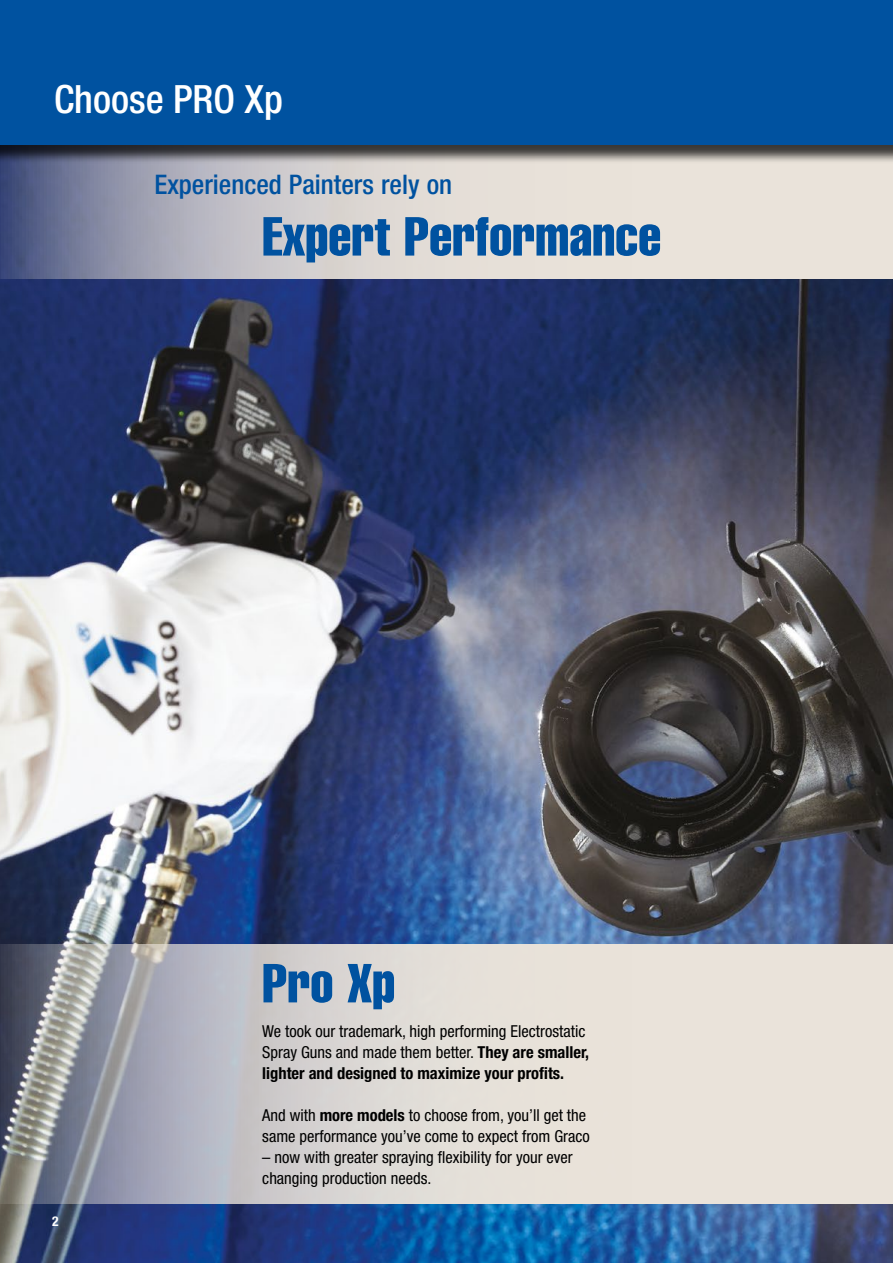
<style>
.page{position:relative;width:893px;height:1263px;background:#fff}
.page>*{position:absolute;margin:0;border:0;box-sizing:border-box;transform-origin:0 0}
.t1{font:54px "Helvetica LT Std Comp";color:#0052a0}
.t2{font:500 condensed 39px "Helvetica Neue LT Std";color:#fff}
.t3{font:500 condensed 27px "Helvetica Neue LT Std";color:#0052a0}
.t4{font:condensed 16.5px/21px "Helvetica Neue LT Std";color:#000}
.t5{font:700 condensed 13.5px "Helvetica Neue LT Std";color:#fff}
.s1{font-weight:700}
</style>
<div class="page">
<img style="left:0;top:279px;width:893px;height:984px">
<svg style="left:0;top:944px;width:893px;height:260px;fill:#e3dfd8"></svg>
<svg style="left:0;top:164px;width:893px;height:115px;fill:#e4ded7"></svg>
<div style="left:0;top:0;width:893px;height:164px;background:#000;opacity:.75"></div>
<div style="left:0;top:0;width:893px;height:145px;background:#0052a0"></div>
<h2 class="t2" style="left:54px;top:76px;width:230px">Choose PRO Xp</h2>
<h3 class="t3" style="left:154px;top:168px;width:299px">Experienced Painters rely on</h3>
<h1 class="t1" style="left:262px;top:202px;width:400px">Expert Performance</h1>
<p class="t5" style="left:52px;top:1213px;width:8px">2</p>
<h1 class="t1" style="left:262px;top:949px;width:134px">Pro Xp</h1>
<p class="t4" style="left:262px;top:1020px;width:328px">We took our trademark, high performing Electrostatic<br>Spray Guns and made them better. <span class="s1">They are smaller, lighter and designed to maximize your profits.</span></p>
<p class="t4" style="left:262px;top:1104px;width:329px">And with <span class="s1">more models</span> to choose from, you’ll get the same performance you’ve come to expect from Graco</p>
<p class="t4" style="left:262px;top:1146px;width:312px">– now with greater spraying flexibility for your ever changing production needs.</p>
</div>
